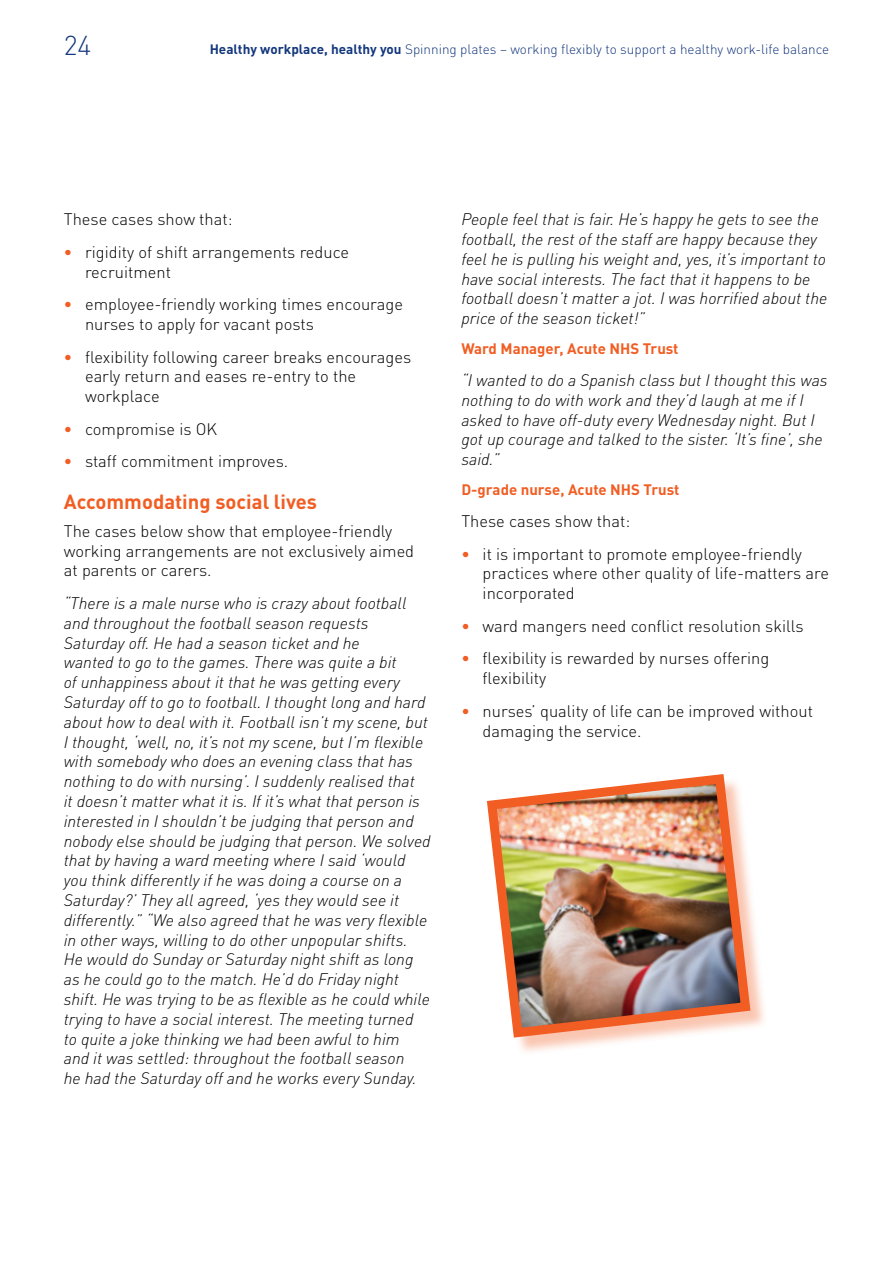
<style>
.page{position:relative;width:893px;height:1263px;background:#fff}
.page>*{position:absolute;margin:0;border:0;box-sizing:border-box;transform-origin:0 0}
.t1{font:300 27px "DINOT";color:#14377d}
.t2{font:700 20.25px "DINOT";color:#f15d22}
.t3{font:italic 300 16.5px/19.8px "DINOT";color:#000}
.t4{font:300 16.5px/19.8px "DINOT";color:#000}
.t5{font:700 15px "DINOT";color:#f15d22}
.t6{font:300 13.5px "DINOT";color:#14377d}
.s1{font-weight:700}
.s2{font-weight:500;color:#f15d22}
</style>
<div class="page">
<div style="left:489px;top:776px;width:280px;height:279px;background:#f15d22;opacity:.35"></div>
<img style="left:486px;top:774px;width:269px;height:268px">
<h1 class="t1" style="left:64px;top:28px;width:29px">24</h1>
<p class="t6" style="left:210px;top:41px;width:621px"><span class="s1">Healthy workplace, healthy you</span> Spinning plates – working flexibly to support a healthy work-life balance</p>
<p class="t4" style="left:64px;top:209px;width:170px">These cases show that:</p>
<p class="t4" style="left:85px;top:242px;width:266px;text-indent:-21px"><span class="s2">•</span> rigidity of shift arrangements reduce recruitment</p>
<p class="t4" style="left:85px;top:294px;width:319px;text-indent:-21px"><span class="s2">•</span> employee-friendly working times encourage nurses to apply for vacant posts</p>
<p class="t4" style="left:85px;top:346px;width:328px;text-indent:-21px"><span class="s2">•</span> flexibility following career breaks encourages early return and eases re-entry to the workplace</p>
<p class="t4" style="left:64px;top:419px;width:155px"><span class="s2">•</span> compromise is OK</p>
<p class="t4" style="left:64px;top:451px;width:226px"><span class="s2">•</span> staff commitment improves.</p>
<p class="t2" style="left:64px;top:488px;width:255px">Accommodating social lives</p>
<p class="t4" style="left:64px;top:521px;width:352px">The cases below show that employee-friendly working arrangements are not exclusively aimed at parents or carers.</p>
<p class="t3" style="left:64px;top:593px;width:368px">“There is a male nurse who is crazy about football and throughout the football season requests Saturday off. He had a season ticket and he<br>wanted to go to the games. There was quite a bit<br>of unhappiness about it that he was getting every Saturday off to go to football. I thought long and hard about how to deal with it. Football isn’t my scene, but I thought, ‘well, no, it’s not my scene, but I’m flexible with somebody who does an evening class that has nothing to do with nursing’. I suddenly realised that<br>it doesn’t matter what it is. If it’s what that person is interested in I shouldn’t be judging that person and nobody else should be judging that person. We solved that by having a ward meeting where I said ‘would you think differently if he was doing a course on a Saturday?’ They all agreed, ‘yes they would see it differently.” “We also agreed that he was very flexible in other ways, willing to do other unpopular shifts.<br>He would do Sunday or Saturday night shift as long as he could go to the match. He’d do Friday night shift. He was trying to be as flexible as he could while trying to have a social interest. The meeting turned to quite a joke thinking we had been awful to him<br>and it was settled: throughout the football season<br>he had the Saturday off and he works every Sunday.</p>
<p class="t3" style="left:461px;top:209px;width:368px">People feel that is fair. He’s happy he gets to see the football, the rest of the staff are happy because they feel he is pulling his weight and, yes, it’s important to have social interests. The fact that it happens to be football doesn’t matter a jot. I was horrified about the price of the season ticket!”</p>
<p class="t5" style="left:461px;top:338px;width:219px">Ward Manager, Acute NHS Trust</p>
<p class="t3" style="left:461px;top:370px;width:368px">“I wanted to do a Spanish class but I thought this was nothing to do with work and they’d laugh at me if I asked to have off-duty every Wednesday night. But I got up courage and talked to the sister. ‘It’s fine’, she said.”</p>
<p class="t5" style="left:461px;top:479px;width:220px">D-grade nurse, Acute NHS Trust</p>
<p class="t4" style="left:461px;top:511px;width:170px">These cases show that:</p>
<p class="t4" style="left:483px;top:544px;width:348px;text-indent:-21px"><span class="s2">•</span> it is important to promote employee-friendly practices where other quality of life-matters are incorporated</p>
<p class="t4" style="left:461px;top:616px;width:344px"><span class="s2">•</span> ward mangers need conflict resolution skills</p>
<p class="t4" style="left:483px;top:648px;width:288px;text-indent:-21px"><span class="s2">•</span> flexibility is rewarded by nurses offering flexibility</p>
<p class="t4" style="left:483px;top:701px;width:332px;text-indent:-21px"><span class="s2">•</span> nurses’ quality of life can be improved without damaging the service.</p>
</div>
